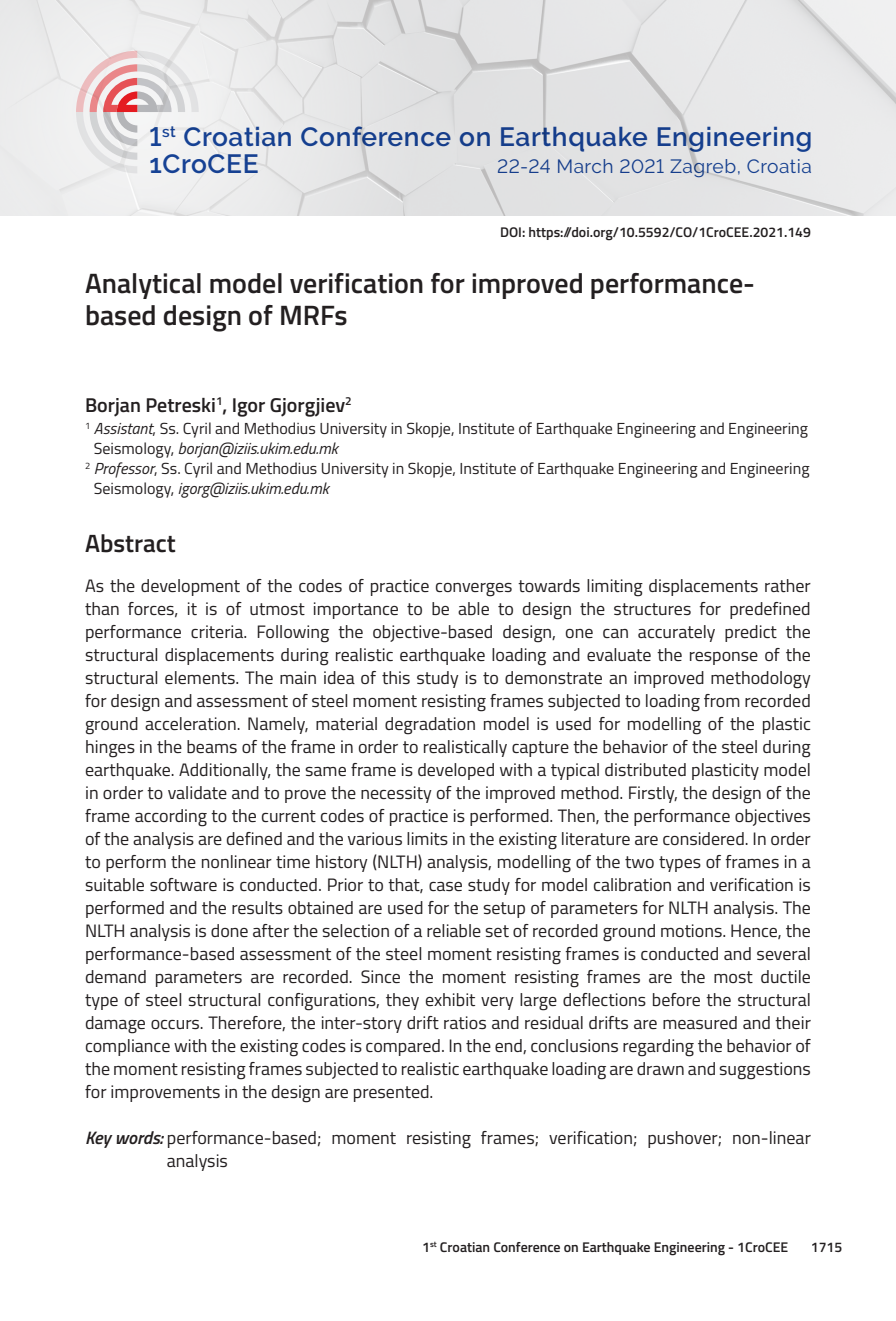
<style>
.page{position:relative;width:896px;height:1321px;background:#fff}
.page>*{position:absolute;margin:0;border:0;box-sizing:border-box;transform-origin:0 0}
.t1{font:600 28px/32px "Titillium";color:#231f20}
.t2{font:600 26.4px/27.2px "Raleway";letter-spacing:.025em;color:#18469d}
.t3{font:600 25px "Titillium";color:#231f20}
.t4{font:600 20px "Titillium";color:#231f20}
.t5{font:19.2px "Raleway";letter-spacing:.025em;color:#18469d}
.t6{font:18px/23px "Titillium";color:#231f20;text-align:justify}
.t7{font:16px "Titillium";color:#231f20}
.t8{font:italic 16px "Titillium";color:#231f20}
.t9{font:600 14px "Titillium";color:#231f20}
.s1{font-style:italic}
.s2{font-style:normal}
.s3{font-weight:600;font-style:italic}
</style>
<div class="page">
<img style="left:423px;top:0;width:473px;height:215px">
<div style="left:0;top:0;width:423px;height:215px;background:#eaeaeb"></div>
<svg style="left:76px;top:51px;width:123px;height:121px"></svg>
<h2 class="t2" style="left:149px;top:123px;width:664px">1<sup>st</sup> Croatian Conference on Earthquake Engineering<br>1CroCEE</h2>
<p class="t5" style="left:497px;top:155px;width:316px">22-24 March 2021 Zagreb, Croatia</p>
<p class="t9" style="left:500px;top:222px;width:312px">DOI: https://doi.org/10.5592/CO/1CroCEE.2021.149</p>
<h1 class="t1" style="left:85px;top:266px;width:671px">Analytical model verification for improved performance&shy;based design of MRFs</h1>
<p class="t4" style="left:85px;top:390px;width:268px">Borjan Petreski<sup>1</sup>, Igor Gjorgjiev<sup>2</sup></p>
<p class="t7" style="left:85px;top:417px;width:724px"><sup>1</sup> <span class="s1">Assistant</span>, Ss. Cyril and Methodius University in Skopje, Institute of Earthquake Engineering and Engineering</p>
<p class="t8" style="left:94px;top:437px;width:246px"><span class="s2">Seismology,</span> borjan@iziis.ukim.edu.mk</p>
<p class="t7" style="left:85px;top:457px;width:726px"><sup>2</sup> <span class="s1">Professor</span>, Ss. Cyril and Methodius University in Skopje, Institute of Earthquake Engineering and Engineering</p>
<p class="t8" style="left:94px;top:477px;width:237px"><span class="s2">Seismology,</span> igorg@iziis.ukim.edu.mk</p>
<h3 class="t3" style="left:85px;top:524px;width:92px">Abstract</h3>
<p class="t6" style="left:85px;top:573px;width:727px">As the development of the codes of practice converges towards limiting displacements rather than forces, it is of utmost importance to be able to design the structures for predefined performance criteria. Following the objective-based design, one can accurately predict the structural displacements during realistic earthquake loading and evaluate the response of the structural elements. The main idea of this study is to demonstrate an improved methodology for design and assessment of steel moment resisting frames subjected to loading from recorded ground acceleration. Namely, material degradation model is used for modelling of the plastic hinges in the beams of the frame in order to realistically capture the behavior of the steel during earthquake. Additionally, the same frame is developed with a typical distributed plasticity model in order to validate and to prove the necessity of the improved method. Firstly, the design of the frame according to the current codes of practice is performed. Then, the performance objectives of the analysis are defined and the various limits in the existing literature are considered. In order to perform the nonlinear time history (NLTH) analysis, modelling of the two types of frames in a suitable software is conducted. Prior to that, case study for model calibration and verification is performed and the results obtained are used for the setup of parameters for NLTH analysis. The NLTH analysis is done after the selection of a reliable set of recorded ground motions. Hence, the performance-based assessment of the steel moment resisting frames is conducted and several demand parameters are recorded. Since the moment resisting frames are the most ductile type of steel structural configurations, they exhibit very large deflections before the structural damage occurs. Therefore, the inter-story drift ratios and residual drifts are measured and their compliance with the existing codes is compared. In the end, conclusions regarding the behavior of the moment resisting frames subjected to realistic earthquake loading are drawn and suggestions for improvements in the design are presented.</p>
<p class="t6" style="left:167px;top:1125px;width:645px;text-indent:-82px"><span class="s3">Key words:</span> performance-based; moment resisting frames; verification; pushover; non-linear analysis</p>
<p class="t9" style="left:422px;top:1237px;width:367px">1<sup>st</sup> Croatian Conference on Earthquake Engineering - 1CroCEE</p>
<p class="t9" style="left:811px;top:1237px;width:33px">1715</p>
</div>
